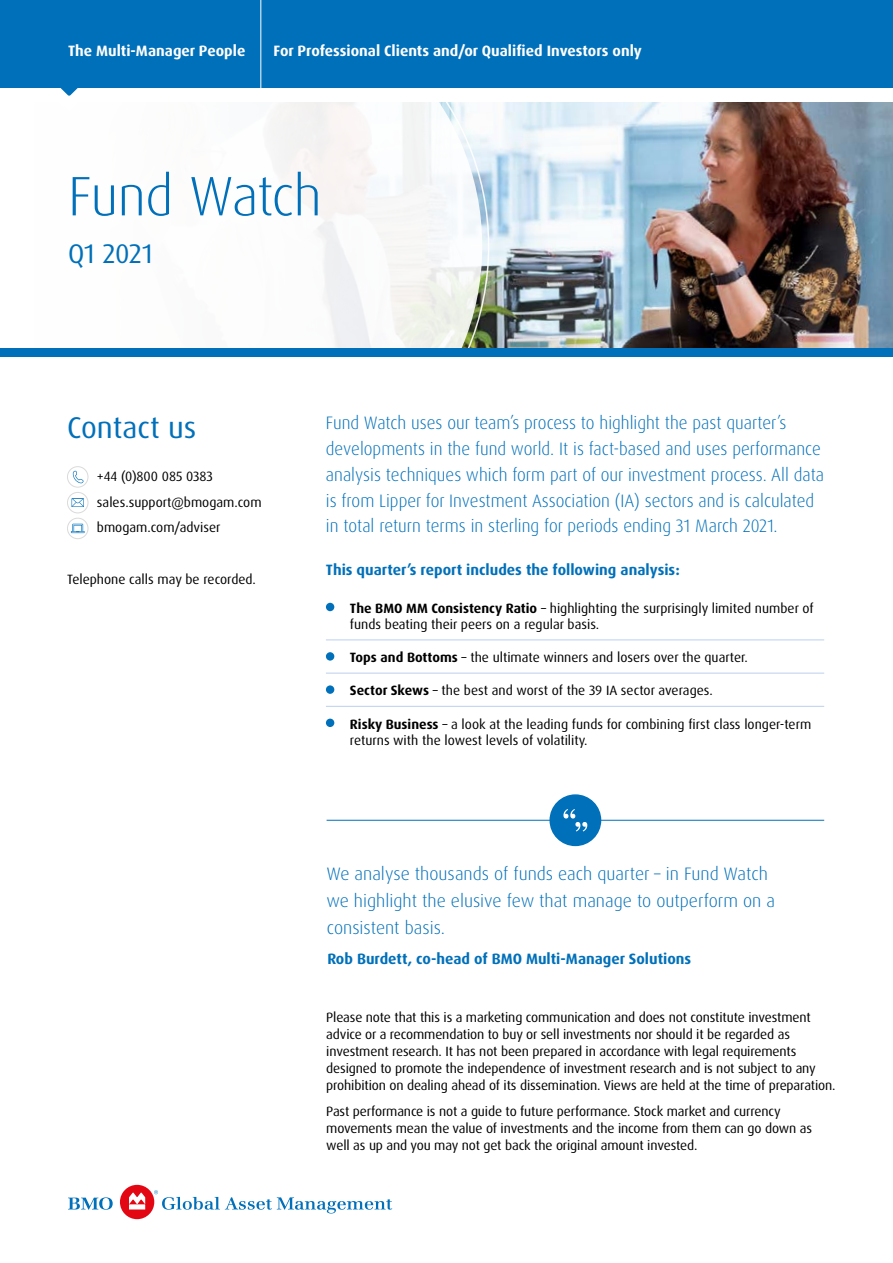
<style>
.page{position:relative;width:893px;height:1263px;background:#fff}
.page>*{position:absolute;margin:0;border:0;box-sizing:border-box;transform-origin:0 0}
.t1{font:300 55.65px "Dax Pro";letter-spacing:-.025em;color:#0070ba}
.t2{font:30px "Dax Pro";color:#0070ba}
.t3{font:27px "Dax Pro";letter-spacing:-.01em;color:#0070ba}
.t4{font:300 18px/25.8px "Dax Pro";color:#0070ba;scale:.96 1}
.t5{font:300 18px/27px "Dax Pro";color:#0070ba}
.t6{font:700 15px "Dax Pro";color:#0070ba}
.t7{font:700 15px "Dax Pro";color:#fff}
.t8{font:13.5px/17.1px "Dax Pro";letter-spacing:-.01em;color:#000}
.s1{font-weight:700}
</style>
<div class="page">
<img style="left:489px;top:102px;width:404px;height:246px">
<svg style="left:0;top:102px;width:489px;height:412px"></svg>
<div style="left:0;top:348px;width:893px;height:8px;background:#0070ba"></div>
<div style="left:0;top:0;width:893px;height:88px;background:#0070ba"></div>
<svg style="left:57px;top:88px;width:25px;height:25px"></svg>
<svg style="left:68px;top:1197px;width:45px;height:13px"></svg>
<div style="left:120px;top:1185px;width:34px;height:34px;background:#e30613;border-radius:50%"></div>
<svg style="left:129px;top:1192px;width:16px;height:17px"></svg>
<svg style="left:154px;top:1190px;width:238px;height:23px"></svg>
<hr style="left:326px;top:639px;width:498px;height:1px;background:#bcd0ed">
<hr style="left:326px;top:673px;width:498px;height:1px;background:#bcd0ed">
<hr style="left:326px;top:706px;width:498px;height:1px;background:#bcd0ed">
<div style="left:326px;top:603px;width:8px;height:8px;background:#0070ba;border-radius:50%"></div>
<div style="left:326px;top:652px;width:8px;height:9px;background:#0070ba;border-radius:50%"></div>
<div style="left:326px;top:685px;width:8px;height:9px;background:#0070ba;border-radius:50%"></div>
<div style="left:326px;top:719px;width:8px;height:8px;background:#0070ba;border-radius:50%"></div>
<div style="left:67px;top:466px;width:21px;height:21px;border:1px solid #dadada;border-radius:50%"></div>
<svg style="left:73px;top:471px;width:10px;height:12px"></svg>
<div style="left:67px;top:492px;width:21px;height:21px;border:1px solid #dadada;border-radius:50%"></div>
<svg style="left:72px;top:498px;width:12px;height:9px"></svg>
<div style="left:67px;top:518px;width:21px;height:21px;border:1px solid #dadada;border-radius:50%"></div>
<svg style="left:71px;top:524px;width:14px;height:9px"></svg>
<hr style="left:327px;top:820px;width:497px;height:1px;background:#0070ba">
<div style="left:550px;top:795px;width:50px;height:50px;background:#0070ba;border-radius:50%"></div>
<div style="left:549px;top:794px;width:52px;height:52px;border:2px solid #0070ba;border-radius:50%"></div>
<svg style="left:563px;top:809px;width:24px;height:22px"></svg>
<hr style="left:260px;top:0;width:1px;height:94px;background:#fff">
<p class="t7" style="left:68px;top:42px;width:179px">The Multi-Manager People</p>
<p class="t7" style="left:274px;top:42px;width:370px">For Professional Clients and/or Qualified Investors only</p>
<h1 class="t1" style="left:68px;top:160px;width:255px">Fund Watch</h1>
<h3 class="t3" style="left:68px;top:236px;width:86px">Q1 2021</h3>
<h2 class="t2" style="left:67px;top:408px;width:131px">Contact us</h2>
<p class="t8" style="left:97px;top:463px;width:166px;line-height:25.8px">+44 (0)800 085 0383 sales.support@bmogam.com bmogam.com/adviser</p>
<p class="t8" style="left:67px;top:571px;width:190px">Telephone calls may be recorded.</p>
<p class="t4" style="left:326px;top:410px;width:520px">Fund Watch uses our team’s process to highlight the past quarter’s developments in the fund world. It is fact-based and uses performance analysis techniques which form part of our investment process. All data is from Lipper for Investment Association (IA) sectors and is calculated in total return terms in sterling for periods ending 31 March 2021.</p>
<p class="t6" style="left:326px;top:560px;width:355px">This quarter’s report includes the following analysis:</p>
<p class="t8" style="left:350px;top:600px;width:465px;line-height:16.2px"><span class="s1">The BMO MM Consistency Ratio</span> – highlighting the surprisingly limited number of funds beating their peers on a regular basis.</p>
<p class="t8" style="left:350px;top:649px;width:399px"><span class="s1">Tops and Bottoms</span> – the ultimate winners and losers over the quarter.</p>
<p class="t8" style="left:350px;top:682px;width:364px"><span class="s1">Sector Skews</span> – the best and worst of the 39 IA sector averages.</p>
<p class="t8" style="left:350px;top:716px;width:463px;line-height:16.2px"><span class="s1">Risky Business</span> – a look at the leading funds for combining first class longer-term returns with the lowest levels of volatility.</p>
<h3 class="t5" style="left:326px;top:860px;width:450px">We analyse thousands of funds each quarter – in Fund Watch we highlight the elusive few that manage to outperform on a consistent basis.</h3>
<p class="t6" style="left:327px;top:949px;width:365px">Rob Burdett, co-head of BMO Multi-Manager Solutions</p>
<p class="t8" style="left:326px;top:1008px;width:511px">Please note that this is a marketing communication and does not constitute investment advice or a recommendation to buy or sell investments nor should it be regarded as investment research. It has not been prepared in accordance with legal requirements designed to promote the independence of investment research and is not subject to any prohibition on dealing ahead of its dissemination. Views are held at the time of preparation.</p>
<p class="t8" style="left:326px;top:1103px;width:487px">Past performance is not a guide to future performance. Stock market and currency movements mean the value of investments and the income from them can go down as well as up and you may not get back the original amount invested.</p>
</div>
